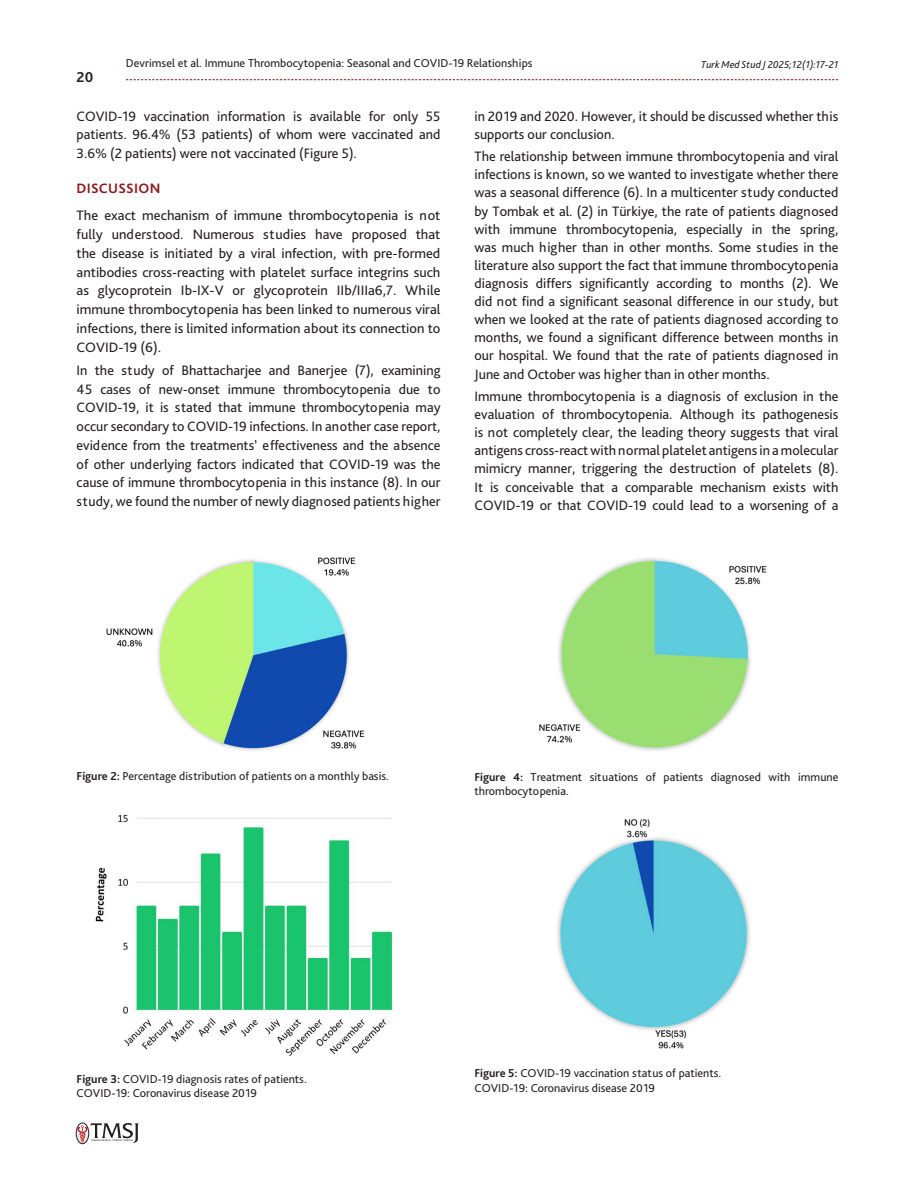
<style>
.page{position:relative;width:915px;height:1191px;background:#fff}
.page>*{position:absolute;margin:0;border:0;box-sizing:border-box;transform-origin:0 0}
.t1{font:700 15px "Bliss Pro";color:#231f20}
.YAZI{font:14.25px/18.1px "Bliss Pro";color:#231f20;text-align:justify}
.ANA_METİN_BAŞLIK{font:700 14.25px "Bliss Pro";letter-spacing:.02em;color:#88181b}
.RESİM-ALTI{font:12px/14.4px "Bliss Pro";color:#231f20}
.t2{font:italic 10.5px "Bliss Pro";color:#231f20}
.s1{font-weight:700}
</style>
<div class="page">
<svg style="left:126px;top:79px;width:712px;height:1px"></svg>
<div style="left:76px;top:1122px;width:13px;height:21px;border:1px solid #231f20;border-radius:50%"></div>
<svg style="left:77px;top:1123px;width:62px;height:20px"></svg>
<img style="left:539px;top:558px;width:228px;height:193px">
<img style="left:557px;top:818px;width:193px;height:231px">
<img style="left:95px;top:814px;width:298px;height:242px">
<img style="left:106px;top:557px;width:259px;height:194px">
<p class="t1" style="left:77px;top:68px;width:18px">20</p>
<p class="RESİM-ALTI" style="left:126px;top:55px;width:408px">Devrimsel et al. Immune Thrombocytopenia: Seasonal and COVID-19 Relationships</p>
<p class="t2" style="left:701px;top:58px;width:139px">Turk Med Stud J 2025;12(1):17-21</p>
<p class="YAZI" style="left:77px;top:106px;width:365px;line-height:18.8px">COVID-19 vaccination information is available for only 55 patients. 96.4% (53 patients) of whom were vaccinated and 3.6% (2 patients) were not vaccinated (Figure 5).</p>
<p class="ANA_METİN_BAŞLIK" style="left:77px;top:180px;width:85px">DISCUSSION</p>
<p class="YAZI" style="left:77px;top:206px;width:365px;line-height:18.8px">The exact mechanism of immune thrombocytopenia is not fully understood. Numerous studies have proposed that the disease is initiated by a viral infection, with pre-formed antibodies cross-reacting with platelet surface integrins such as glycoprotein Ib-IX-V or glycoprotein IIb/IIIa6,7. While immune thrombocytopenia has been linked to numerous viral infections, there is limited information about its connection to COVID-19 (6).</p>
<p class="YAZI" style="left:77px;top:360px;width:365px;line-height:18.8px">In the study of Bhattacharjee and Banerjee (7), examining 45 cases of new-onset immune thrombocytopenia due to COVID-19, it is stated that immune thrombocytopenia may occur secondary to COVID-19 infections. In another case report, evidence from the treatments’ effectiveness and the absence of other underlying factors indicated that COVID-19 was the cause of immune thrombocytopenia in this instance (8). In our study, we found the number of newly diagnosed patients higher</p>
<p class="YAZI" style="left:474px;top:106px;width:365px">in 2019 and 2020. However, it should be discussed whether this supports our conclusion.</p>
<p class="YAZI" style="left:474px;top:147px;width:365px">The relationship between immune thrombocytopenia and viral infections is known, so we wanted to investigate whether there was a seasonal difference (6). In a multicenter study conducted by Tombak et al. (2) in Türkiye, the rate of patients diagnosed with immune thrombocytopenia, especially in the spring, was much higher than in other months. Some studies in the literature also support the fact that immune thrombocytopenia diagnosis differs significantly according to months (2). We did not find a significant seasonal difference in our study, but when we looked at the rate of patients diagnosed according to months, we found a significant difference between months in our hospital. We found that the rate of patients diagnosed in June and October was higher than in other months.</p>
<p class="YAZI" style="left:474px;top:387px;width:365px">Immune thrombocytopenia is a diagnosis of exclusion in the evaluation of thrombocytopenia. Although its pathogenesis is not completely clear, the leading theory suggests that viral antigens cross-react with normal platelet antigens in a molecular mimicry manner, triggering the destruction of platelets (8).<br>It is conceivable that a comparable mechanism exists with COVID-19 or that COVID-19 could lead to a worsening of a</p>
<p class="RESİM-ALTI" style="left:77px;top:768px;width:314px"><span class="s1">Figure 2:</span> Percentage distribution of patients on a monthly basis.</p>
<p class="RESİM-ALTI" style="left:474px;top:769px;width:365px"><span class="s1">Figure 4:</span> Treatment situations of patients diagnosed with immune thrombocytopenia.</p>
<p class="RESİM-ALTI" style="left:77px;top:1071px;width:232px"><span class="s1">Figure 3:</span> COVID-19 diagnosis rates of patients.</p>
<p class="RESİM-ALTI" style="left:77px;top:1086px;width:182px">COVID-19: Coronavirus disease 2019</p>
<p class="RESİM-ALTI" style="left:474px;top:1065px;width:248px"><span class="s1">Figure 5:</span> COVID-19 vaccination status of patients.</p>
<p class="RESİM-ALTI" style="left:474px;top:1080px;width:182px">COVID-19: Coronavirus disease 2019</p>
</div>
